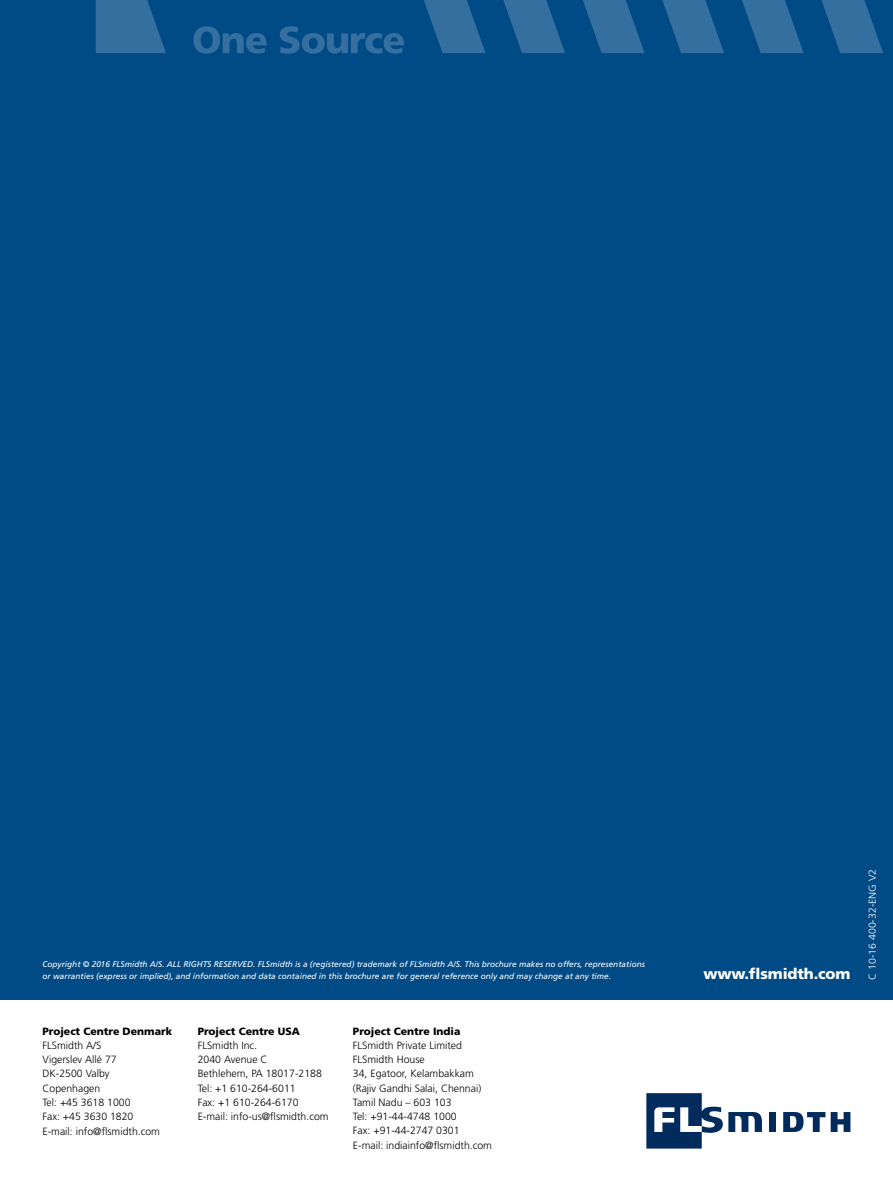
<style>
.page{position:relative;width:893px;height:1191px;background:#fff}
.page>*{position:absolute;margin:0;border:0;box-sizing:border-box;transform-origin:0 0}
.t1{font:900 15px "Frutiger LT Std";letter-spacing:-.01em;color:#fff}
.t2{font:300 10.5px/14.2px "Frutiger LT Std";color:#000}
.t3{font:900 10.5px "Frutiger LT Std";color:#000}
.t4{font:300 10.05px "Frutiger LT Std";color:#fff;scale:1.05 1}
.t5{font:italic 8.25px/12px "Frutiger LT Std";color:#fff}
</style>
<div class="page">
<div style="left:0;top:0;width:893px;height:999px;background:#004b85"></div>
<svg style="left:193px;top:26px;width:74px;height:28px"></svg>
<svg style="left:280px;top:26px;width:124px;height:28px"></svg>
<svg style="left:662px;top:0;width:62px;height:53px"></svg>
<svg style="left:503px;top:0;width:62px;height:53px"></svg>
<svg style="left:821px;top:0;width:62px;height:53px"></svg>
<svg style="left:424px;top:0;width:62px;height:53px"></svg>
<svg style="left:96px;top:0;width:70px;height:53px"></svg>
<svg style="left:742px;top:0;width:62px;height:53px"></svg>
<svg style="left:583px;top:0;width:62px;height:53px"></svg>
<div style="left:769px;top:1112px;width:7px;height:20px;background:#002b5c"></div>
<svg style="left:783px;top:1112px;width:42px;height:20px"></svg>
<svg style="left:831px;top:1112px;width:19px;height:20px"></svg>
<svg style="left:646px;top:1093px;width:116px;height:55px"></svg>
<p class="t5" style="left:43px;top:958px;width:604px">Copyright © 2016 FLSmidth A/S. ALL RIGHTS RESERVED. FLSmidth is a (registered) trademark of FLSmidth A/S. This brochure makes no offers, representations or warranties (express or implied), and information and data contained in this brochure are for general reference only and may change at any time.</p>
<p class="t3" style="left:43px;top:1024px;width:131px">Project Centre Denmark</p>
<p class="t2" style="left:43px;top:1038px;width:119px">FLSmidth A/S<br>Vigerslev Allé 77<br>DK-2500 Valby<br>Copenhagen<br>Tel: +45 3618 1000<br>Fax: +45 3630 1820<br>E-mail: info@flsmidth.com</p>
<p class="t3" style="left:198px;top:1024px;width:104px">Project Centre USA</p>
<p class="t2" style="left:198px;top:1038px;width:132px">FLSmidth Inc.<br>2040 Avenue C<br>Bethlehem, PA 18017-2188<br>Tel: +1 610-264-6011<br>Fax: +1 610-264-6170<br>E-mail: info-us@flsmidth.com</p>
<p class="t3" style="left:353px;top:1024px;width:109px">Project Centre India</p>
<p class="t2" style="left:353px;top:1038px;width:141px">FLSmidth Private Limited<br>FLSmidth House<br>34, Egatoor, Kelambakkam (Rajiv Gandhi Salai, Chennai)<br>Tamil Nadu – 603 103<br>Tel: +91-44-4748 1000<br>Fax: +91-44-2747 0301<br>E-mail: indiainfo@flsmidth.com</p>
<h1 class="t1" style="left:703px;top:964px;width:149px">www.flsmidth.com</h1>
<p class="t4" style="left:867px;top:979px;width:107px;rotate:-90deg">C 10-16 400-32-ENG V2</p>
</div>
